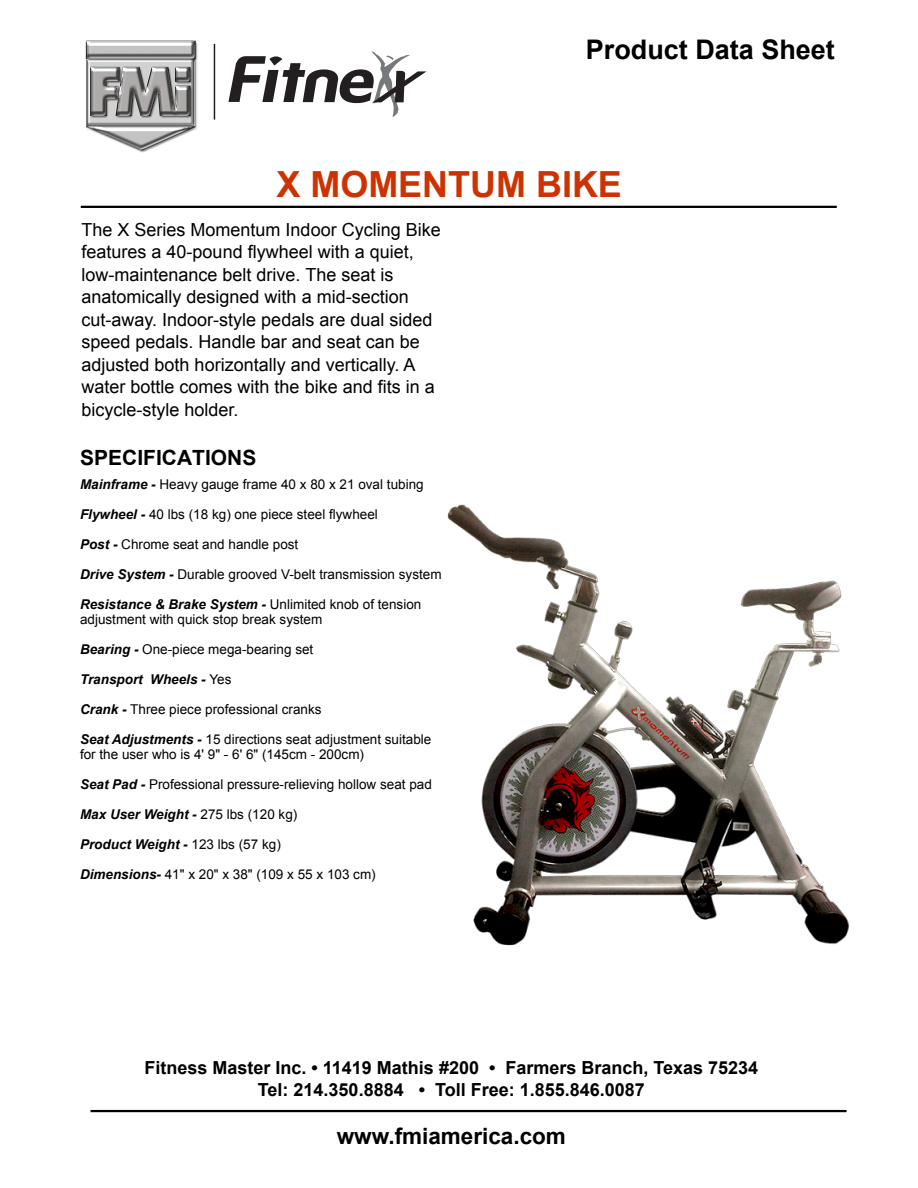
<style>
.page{position:relative;width:918px;height:1188px;background:#fff}
.page>*{position:absolute;margin:0;border:0;box-sizing:border-box;transform-origin:0 0}
.t1{font:700 36px "Arial";color:#c30}
.t2{font:700 27px "Arial";color:#000}
.t3{font:700 22.5px "Arial";color:#000}
.t4{font:700 21px "Arial";color:#000}
.t5{font:18px/22.5px "Arial";color:#000}
.t6{font:700 18px/21.6px "Arial";color:#000;text-align:center}
.t7{font:13.5px/15px "Arial";color:#000}
.t8{font:italic 700 13.5px "Arial";color:#000}
.s1{font-weight:700;font-style:italic}
.s2{font-weight:400;font-style:normal}
</style>
<div class="page">
<hr style="left:81px;top:206px;width:756px;height:2px;background:#000">
<hr style="left:91px;top:1110px;width:756px;height:2px;background:#000">
<img style="left:85px;top:40px;width:113px;height:113px">
<hr style="left:214px;top:44px;width:1px;height:76px;background:#231f20">
<svg style="left:228px;top:51px;width:198px;height:66px"></svg>
<img style="left:447px;top:504px;width:402px;height:442px">
<h2 class="t2" style="left:586px;top:31px;width:250px">Product Data Sheet</h2>
<h1 class="t1" style="left:277px;top:160px;width:347px">X MOMENTUM BIKE</h1>
<p class="t5" style="left:82px;top:219px;width:361px">The X Series Momentum Indoor Cycling Bike features a 40-pound flywheel with a quiet, low-maintenance belt drive. The seat is anatomically designed with a mid-section cut-away. Indoor-style pedals are dual sided speed pedals. Handle bar and seat can be adjusted both horizontally and vertically. A water bottle comes with the bike and fits in a bicycle-style holder.</p>
<h3 class="t4" style="left:80px;top:444px;width:178px">SPECIFICATIONS</h3>
<p class="t7" style="left:80px;top:477px;width:345px"><span class="s1">Mainframe -</span> Heavy gauge frame 40 x 80 x 21 oval tubing</p>
<p class="t7" style="left:80px;top:507px;width:299px"><span class="s1">Flywheel -</span> 40 lbs (18 kg) one piece steel flywheel</p>
<p class="t7" style="left:80px;top:537px;width:220px"><span class="s1">Post -</span> Chrome seat and handle post</p>
<p class="t7" style="left:80px;top:567px;width:363px"><span class="s1">Drive System -</span> Durable grooved V-belt transmission system</p>
<p class="t7" style="left:80px;top:597px;width:343px"><span class="s1">Resistance &amp; Brake System -</span> Unlimited knob of tension adjustment with quick stop break system</p>
<p class="t7" style="left:80px;top:642px;width:235px"><span class="s1">Bearing -</span> One-piece mega-bearing set</p>
<p class="t8" style="left:80px;top:671px;width:153px">Transport Wheels - <span class="s2">Yes</span></p>
<p class="t7" style="left:80px;top:702px;width:243px"><span class="s1">Crank -</span> Three piece professional cranks</p>
<p class="t7" style="left:80px;top:732px;width:353px"><span class="s1">Seat Adjustments -</span> 15 directions seat adjustment suitable for the user who is 4' 9" - 6' 6" (145cm - 200cm)</p>
<p class="t7" style="left:80px;top:777px;width:353px"><span class="s1">Seat Pad -</span> Professional pressure-relieving hollow seat pad</p>
<p class="t8" style="left:80px;top:806px;width:219px">Max User Weight - <span class="s2">275 lbs (120 kg)</span></p>
<p class="t8" style="left:80px;top:836px;width:202px">Product Weight - <span class="s2">123 lbs (57 kg)</span></p>
<p class="t7" style="left:80px;top:867px;width:297px"><span class="s1">Dimensions-</span> 41" x 20" x 38" (109 x 55 x 103 cm)</p>
<h3 class="t6" style="left:145px;top:1058px;width:615px">Fitness Master Inc. • 11419 Mathis #200 • Farmers Branch, Texas 75234<br>Tel: 214.350.8884 • Toll Free: 1.855.846.0087</h3>
<h3 class="t3" style="left:337px;top:1122px;width:231px">www.fmiamerica.com</h3>
</div>
